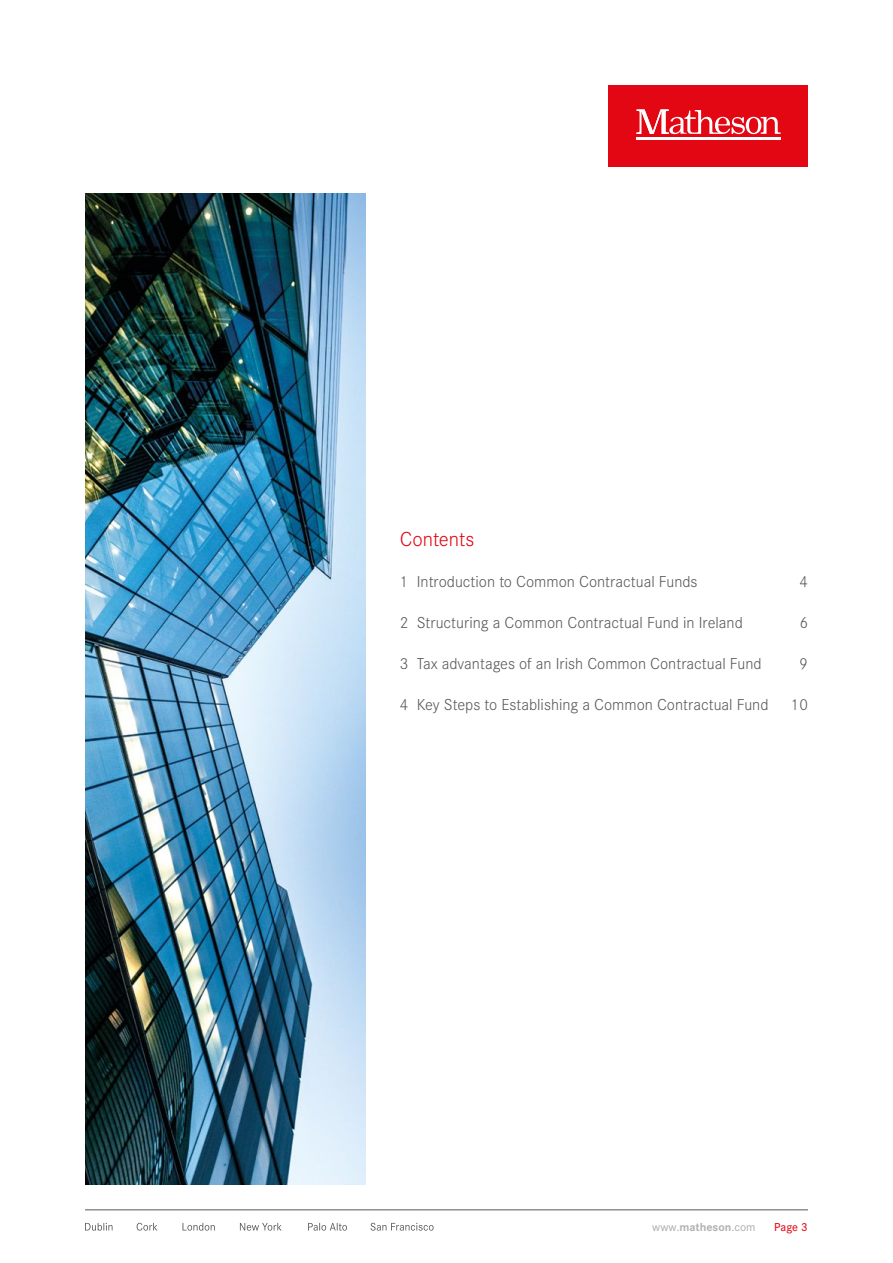
<style>
.page{position:relative;width:893px;height:1263px;background:#fff}
.page>*{position:absolute;margin:0;border:0;box-sizing:border-box;transform-origin:0 0}
.t1{font:300 21px "Corporate S Pro";color:#e30613}
.t2{font:300 16.5px "Corporate S Pro";color:#575756}
.t3{font:500 12px "Corporate S";color:#b3b2b2}
.t4{font:500 12px "Corporate S";color:#e30613}
.s1{font-weight:700}
</style>
<div class="page">
<div style="left:608px;top:85px;width:200px;height:82px;background:#e30613"></div>
<hr style="left:636px;top:138px;width:145px;height:2px;background:#fff">
<svg style="left:636px;top:109px;width:145px;height:25px"></svg>
<hr style="left:85px;top:1209px;width:723px;height:1px;background:#575756">
<svg style="left:85px;top:1223px;width:349px;height:7px"></svg>
<img style="left:85px;top:193px;width:281px;height:991px">
<p class="t1" style="left:400px;top:524px;width:76px">Contents</p>
<p class="t2" style="left:400px;top:570px;width:299px">1 Introduction to Common Contractual Funds</p>
<p class="t2" style="left:799px;top:570px;width:10px">4</p>
<p class="t2" style="left:400px;top:611px;width:345px">2 Structuring a Common Contractual Fund in Ireland</p>
<p class="t2" style="left:799px;top:611px;width:10px">6</p>
<p class="t2" style="left:400px;top:652px;width:364px">3 Tax advantages of an Irish Common Contractual Fund</p>
<p class="t2" style="left:799px;top:652px;width:10px">9</p>
<p class="t2" style="left:400px;top:693px;width:370px">4 Key Steps to Establishing a Common Contractual Fund</p>
<p class="t2" style="left:791px;top:693px;width:19px">10</p>
<p class="t3" style="left:652px;top:1219px;width:105px">www.<span class="s1">matheson</span>.com</p>
<p class="t4" style="left:774px;top:1219px;width:35px">Page 3</p>
</div>
